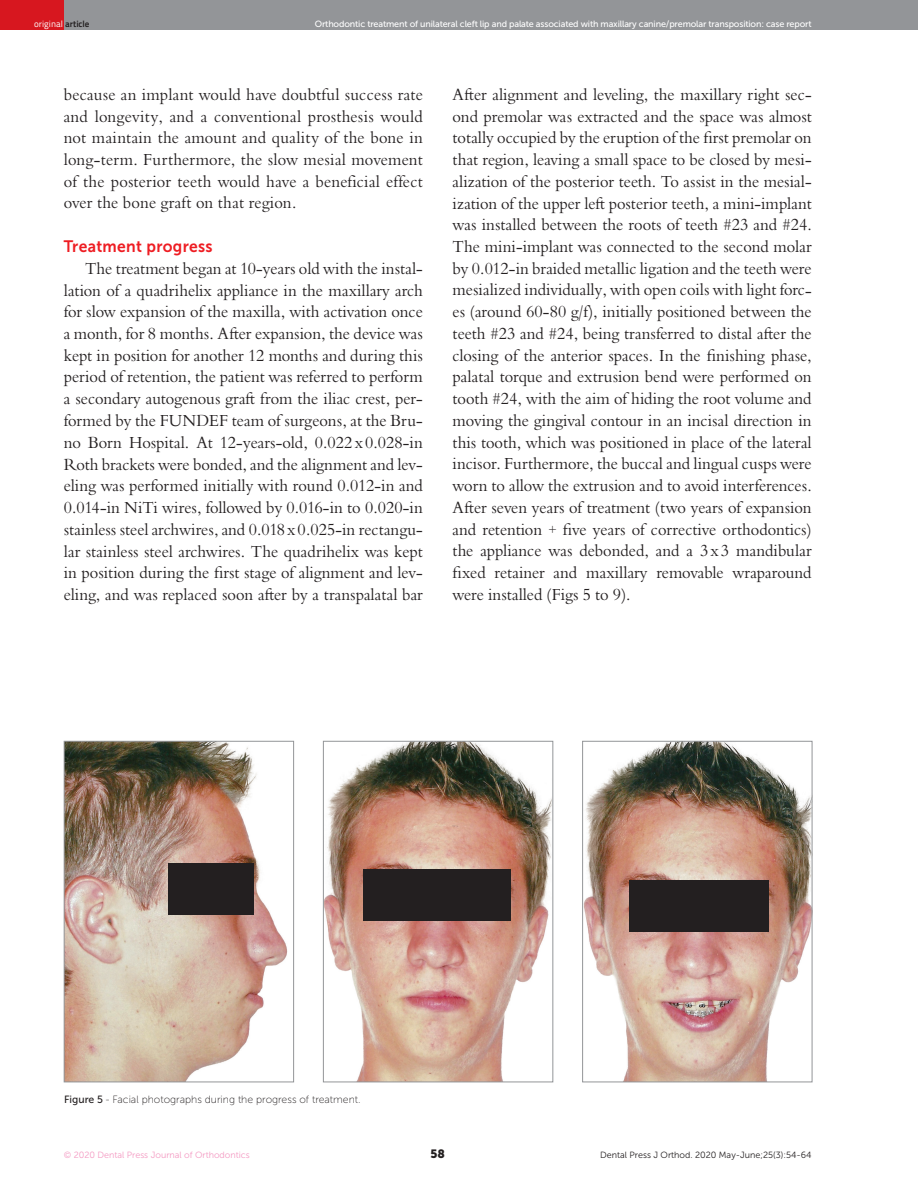
<style>
.page{position:relative;width:918px;height:1188px;background:#fff}
.page>*{position:absolute;margin:0;border:0;box-sizing:border-box;transform-origin:0 0}
.t1{font:16.5px/21.8px "Bergamo Std";letter-spacing:.005em;color:#231f20;text-align:justify;scale:.95 1}
.t2{font:16.5px "Museo Sans 700";letter-spacing:.02em;color:#ee1d23;scale:.95 1}
.t3{font:12px "Museo Sans 900";color:#231f20}
.t4{font:10.5px "Museo Sans 100";color:#231f20}
.t5{font:9px "Museo Sans 500";letter-spacing:-.015em;color:#fff}
.t6{font:9px "Museo Sans 300";color:#231f20}
.t7{font:9px "Museo Sans 300";color:#f499c2}
.t8{font:9px "Titillium Text 22 L";color:#fff}
.s1{font-weight:700;color:#231f20}
.s2{font-family:"Museo Sans 500"}
</style>
<div class="page">
<div style="left:0;top:0;width:918px;height:30px;background:#939598"></div>
<div style="left:0;top:0;width:64px;height:30px;background:#d7171f"></div>
<img style="left:325px;top:743px;width:226px;height:337px">
<div style="left:323px;top:741px;width:230px;height:341px;border:1px solid #939598"></div>
<img style="left:66px;top:743px;width:222px;height:337px">
<div style="left:64px;top:741px;width:230px;height:341px;border:1px solid #939598"></div>
<img style="left:584px;top:743px;width:226px;height:337px">
<div style="left:582px;top:741px;width:230px;height:341px;border:1px solid #939598"></div>
<div style="left:363px;top:870px;width:148px;height:51px;background:#231f20"></div>
<div style="left:630px;top:880px;width:139px;height:51px;background:#231f20"></div>
<div style="left:169px;top:864px;width:85px;height:51px;background:#231f20"></div>
<p class="t8" style="left:34px;top:17px;width:57px">original <span class="s1">article</span></p>
<p class="t5" style="left:315px;top:19px;width:498px">Orthodontic treatment of unilateral cleft lip and palate associated with maxillary canine/premolar transposition: case report</p>
<p class="t1" style="left:64px;top:83px;width:380px">because an implant would have doubtful success rate and longevity, and a conventional prosthesis would not maintain the amount and quality of the bone in long-term. Furthermore, the slow mesial movement of the posterior teeth would have a beneficial effect over the bone graft on that region.</p>
<p class="t2" style="left:64px;top:237px;width:158px">Treatment progress</p>
<p class="t1" style="left:64px;top:257px;width:380px;text-indent:21px">The treatment began at 10-years old with the instal&shy;lation of a quadrihelix appliance in the maxillary arch for slow expansion of the maxilla, with activation once a month, for 8 months. After expansion, the device was kept in position for another 12 months and during this period of retention, the patient was referred to perform a secondary autogenous graft from the iliac crest, per&shy;formed by the FUNDEF team of surgeons, at the Bru&shy;no Born Hospital. At 12-years-old, 0.022 x 0.028-in Roth brackets were bonded, and the alignment and lev&shy;eling was performed initially with round 0.012-in and 0.014-in NiTi wires, followed by 0.016-in to 0.020-in stainless steel archwires, and 0.018 x 0.025-in rectangu&shy;lar stainless steel archwires. The quadrihelix was kept in position during the first stage of alignment and lev&shy;eling, and was replaced soon after by a transpalatal bar</p>
<p class="t1" style="left:453px;top:83px;width:380px">After alignment and leveling, the maxillary right sec&shy;ond premolar was extracted and the space was almost totally occupied by the eruption of the first premolar on that region, leaving a small space to be closed by mesi&shy;alization of the posterior teeth. To assist in the mesial&shy;ization of the upper left posterior teeth, a mini-implant was installed between the roots of teeth #23 and #24.<br>The mini-implant was connected to the second molar by 0.012-in braided metallic ligation and the teeth were mesialized individually, with open coils with light forc&shy;es (around 60-80 g/f), initially positioned between the teeth #23 and #24, being transferred to distal after the closing of the anterior spaces. In the finishing phase, palatal torque and extrusion bend were performed on tooth #24, with the aim of hiding the root volume and moving the gingival contour in an incisal direction in this tooth, which was positioned in place of the lateral incisor. Furthermore, the buccal and lingual cusps were worn to allow the extrusion and to avoid interferences.<br>After seven years of treatment (two years of expansion and retention + five years of corrective orthodontics) the appliance was debonded, and a 3 x 3 mandibular fixed retainer and maxillary removable wraparound were installed (Figs 5 to 9).</p>
<p class="t4" style="left:64px;top:1094px;width:298px"><span class="s2">Figure 5</span> - Facial photographs during the progress of treatment.</p>
<p class="t7" style="left:64px;top:1150px;width:188px">© 2020 Dental Press Journal of Orthodontics</p>
<p class="t3" style="left:430px;top:1147px;width:16px">58</p>
<p class="t6" style="left:600px;top:1150px;width:213px">Dental Press J Orthod. 2020 May-June;25(3):54-64</p>
</div>
